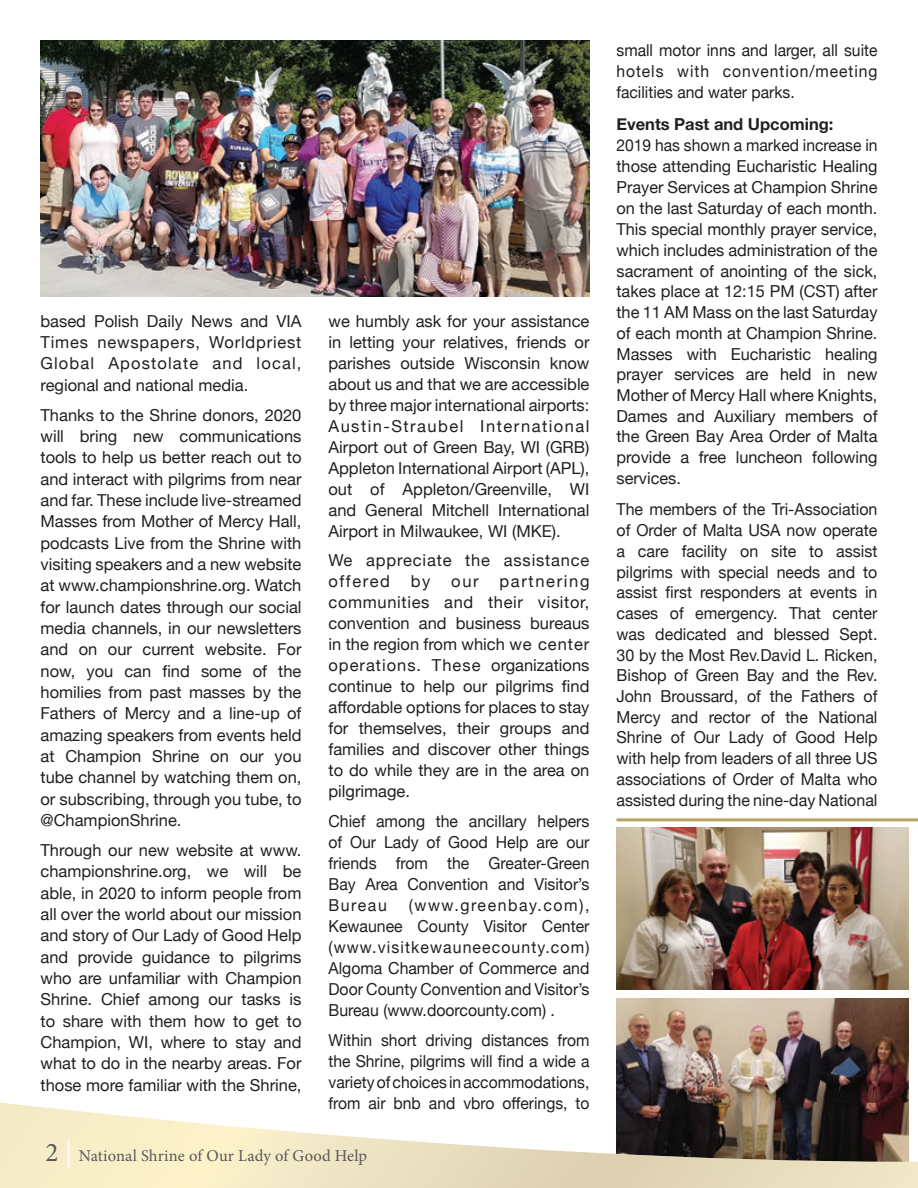
<style>
.page{position:relative;width:918px;height:1188px;background:#fff}
.page>*{position:absolute;margin:0;border:0;box-sizing:border-box;transform-origin:0 0}
.t1{font:16.5px/21.3px "Helvetica Neue";color:#231f20;text-align:justify}
.t2{font:16.5px/20.9px "Helvetica Neue";color:#231f20;text-align:justify;scale:.95 1}
.t3{font:16.5px/21px "Helvetica Neue";color:#231f20;text-align:justify;scale:.96 1}
.t4{font:16.5px "Minion Pro";letter-spacing:.01em;color:#57585a}
.t5{font:16.5px/21px "Helvetica Neue";letter-spacing:.05em;color:#231f20}
.t6{font:700 16.5px "Helvetica Neue";color:#231f20}
.s1{font-size:27px}
.s2{font-size:27px;color:#fff}
</style>
<div class="page">
<img style="left:616px;top:999px;width:292px;height:99px">
<img style="left:41px;top:40px;width:548px;height:256px">
<svg style="left:0;top:1098px;width:917px;height:90px"></svg>
<img style="left:616px;top:827px;width:292px;height:162px">
<hr style="left:616px;top:818px;width:302px;height:3px;background:#bba161">
<svg style="left:917px;top:1161px;width:1px;height:27px"></svg>
<p class="t1" style="left:40px;top:311px;width:263px">based Polish Daily News and VIA Times newspapers, Worldpriest Global Apostolate and local, regional and national media.</p>
<p class="t1" style="left:40px;top:405px;width:263px">Thanks to the Shrine donors, 2020 will bring new communications tools to help us better reach out to and interact with pilgrims from near and far. These include live-streamed Masses from Mother of Mercy Hall, podcasts Live from the Shrine with visiting speakers and a new website at www.championshrine.org. Watch for launch dates through our social media channels, in our newsletters and on our current website. For now, you can find some of the homilies from past masses by the Fathers of Mercy and a line-up of amazing speakers from events held at Champion Shrine on our you tube channel by watching them on, or subscribing, through you tube, to @ChampionShrine.</p>
<p class="t1" style="left:40px;top:841px;width:263px">Through our new website at www. championshrine.org, we will be able, in 2020 to inform people from all over the world about our mission and story of Our Lady of Good Help and provide guidance to pilgrims who are unfamiliar with Champion Shrine. Chief among our tasks is to share with them how to get to Champion, WI, where to stay and what to do in the nearby areas. For those more familiar with the Shrine,</p>
<p class="t1" style="left:328px;top:311px;width:263px">we humbly ask for your assistance in letting your relatives, friends or parishes outside Wisconsin know about us and that we are accessible by three major international airports:<br>Austin-Straubel International Airport out of Green Bay, WI (GRB)<br>Appleton International Airport (APL), out of Appleton/Greenville, WI and General Mitchell International Airport in Milwaukee, WI (MKE).</p>
<p class="t5" style="left:328px;top:551px;width:262px">We appreciate the assistance offered</p>
<p class="t1" style="left:328px;top:572px;width:263px;text-indent:171px">partnering communities and their visitor, convention and business bureaus in the region from which we center operations. These organizations continue to help our pilgrims find affordable options for places to stay for themselves, their groups and families and discover other things to do while they are in the area on pilgrimage.</p>
<p class="t3" style="left:328px;top:812px;width:273px">Chief among the ancillary helpers of Our Lady of Good Help are our friends from the Greater-Green Bay Area Convention and Visitor’s Bureau</p>
<p class="t1" style="left:411px;top:572px;width:21px">by</p>
<p class="t1" style="left:451px;top:572px;width:29px">our</p>
<p class="t3" style="left:328px;top:896px;width:273px;text-indent:80px">(www.greenbay.com), Kewaunee County Visitor Center (www.visitkewauneecounty.com)<br>Algoma Chamber of Commerce and Door County Convention and Visitor’s Bureau (www.doorcounty.com) .</p>
<p class="t2" style="left:328px;top:1030px;width:276px">Within short driving distances from the Shrine, pilgrims will find a wide a variety of choices in accommodations, from air bnb and vbro offerings, to</p>
<p class="t4" style="left:45px;top:1145px;width:323px"><span class="s1">2</span> <span class="s2">|</span> National Shrine of Our Lady of Good Help</p>
<p class="t2" style="left:616px;top:41px;width:276px">small motor inns and larger, all suite hotels with convention/meeting facilities and water parks.</p>
<p class="t6" style="left:616px;top:111px;width:218px">Events Past and Upcoming:</p>
<p class="t2" style="left:616px;top:136px;width:276px">2019 has shown a marked increase in those attending Eucharistic Healing Prayer Services at Champion Shrine on the last Saturday of each month.<br>This special monthly prayer service, which includes administration of the sacrament of anointing of the sick, takes place at 12:15 PM (CST) after the 11 AM Mass on the last Saturday of each month at Champion Shrine.<br>Masses with Eucharistic healing prayer services are held in new Mother of Mercy Hall where Knights, Dames and Auxiliary members of the Green Bay Area Order of Malta provide a free luncheon following services.</p>
<p class="t1" style="left:616px;top:500px;width:263px;line-height:20.7px">The members of the Tri-Association of Order of Malta USA now operate a care facility on site to assist pilgrims with special needs and to assist first responders at events in cases of emergency. That center was dedicated and blessed Sept.<br>30 by the Most Rev.David L. Ricken, Bishop of Green Bay and the Rev.<br>John Broussard, of the Fathers of Mercy and rector of the National Shrine of Our Lady of Good Help with help from leaders of all three US associations of Order of Malta who assisted during the nine-day National</p>
</div>
